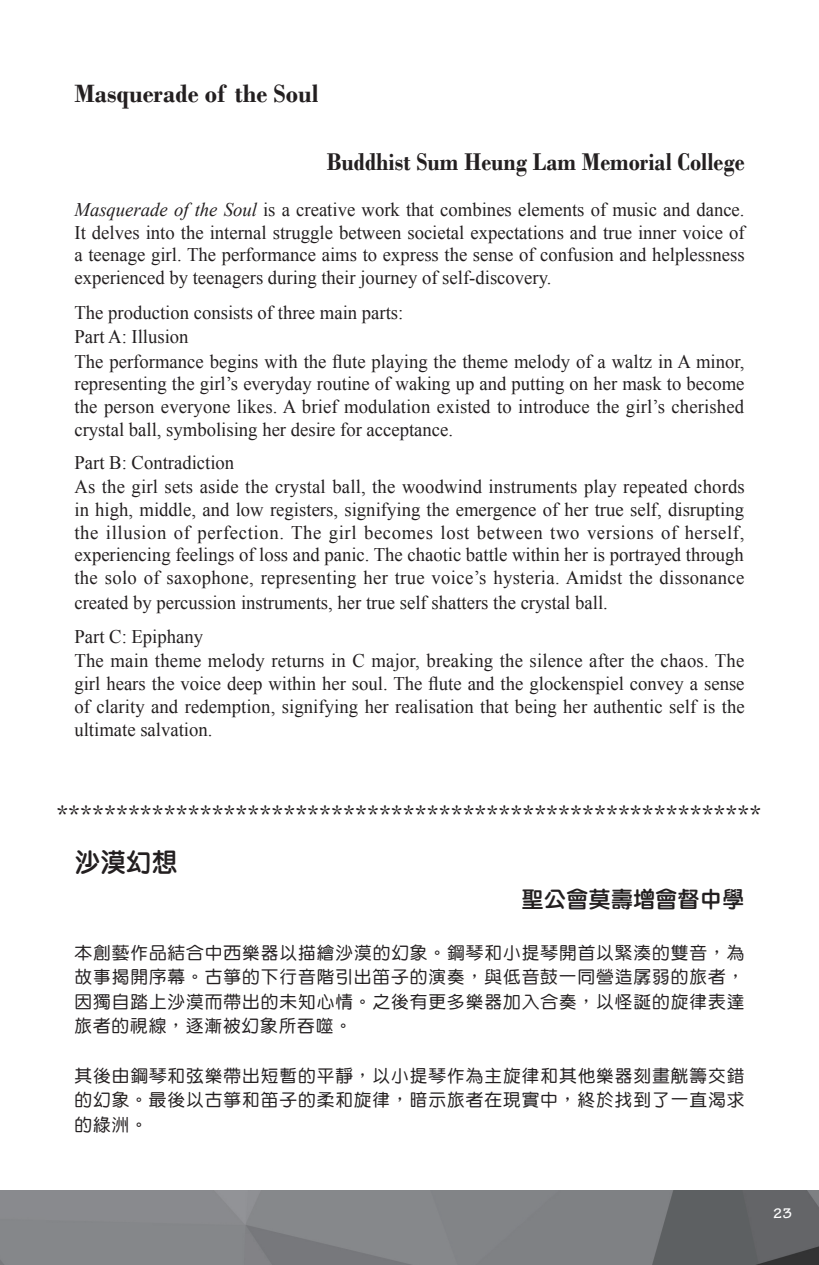
<style>
.page{position:relative;width:819px;height:1265px;background:#fff}
.page>*{position:absolute;margin:0;border:0;box-sizing:border-box;transform-origin:0 0}
.t1{font:700 26.25px "Bodoni";color:#231f20;scale:.96 1}
.t2{font:26.25px "DFN Yuan MXB HK BF";color:#231f20}
.t3{font:700 25.38px "Bodoni";color:#231f20;scale:.9 1}
.t4{font:300 22.75px "Adobe Ming Std";color:#231f20}
.t5{font:22.75px "DFN Yuan MXB HK BF";color:#231f20}
.t6{font:19.25px/22.8px "Times New Roman";color:#231f20;text-align:justify}
.t7{font:17.5px/24.5px "DF Yuan Md HK BF";letter-spacing:.055em;color:#231f20;text-align:justify}
.t8{font:700 14.88px "Tekton Pro";color:#fff}
.s1{font-style:italic}
</style>
<div class="page">
<img style="left:0;top:1190px;width:819px;height:75px">
<h1 class="t1" style="left:74px;top:78px;width:256px">Masquerade of the Soul</h1>
<h2 class="t3" style="left:327px;top:147px;width:465px">Buddhist Sum Heung Lam Memorial College</h2>
<p class="t6" style="left:74px;top:198px;width:671px"><span class="s1">Masquerade of the Soul</span> is a creative work that combines elements of music and dance.<br>It delves into the internal struggle between societal expectations and true inner voice of a teenage girl. The performance aims to express the sense of confusion and helplessness experienced by teenagers during their journey of self-discovery.</p>
<p class="t6" style="left:74px;top:300px;width:671px;line-height:24.5px;text-align:left">The production consists of three main parts:<br>Part A: Illusion<br>The performance begins with the flute playing the theme melody of a waltz in A minor,</p>
<p class="t6" style="left:74px;top:372px;width:671px">representing the girl’s everyday routine of waking up and putting on her mask to become the person everyone likes. A brief modulation existed to introduce the girl’s cherished crystal ball, symbolising her desire for acceptance.</p>
<p class="t6" style="left:74px;top:450px;width:672px;line-height:24.5px">Part B: Contradiction<br>As the girl sets aside the crystal ball, the woodwind instruments play repeated chords</p>
<p class="t6" style="left:74px;top:498px;width:671px">in high, middle, and low registers, signifying the emergence of her true self, disrupting the illusion of perfection. The girl becomes lost between two versions of herself, experiencing feelings of loss and panic. The chaotic battle within her is portrayed through the solo of saxophone, representing her true voice’s hysteria. Amidst the dissonance</p>
<p class="t6" style="left:74px;top:585px;width:535px;line-height:34.5px">created by percussion instruments, her true self shatters the crystal ball.<br>Part C: Epiphany</p>
<p class="t6" style="left:74px;top:649px;width:671px">The main theme melody returns in C major, breaking the silence after the chaos. The girl hears the voice deep within her soul. The flute and the glockenspiel convey a sense of clarity and redemption, signifying her realisation that being her authentic self is the ultimate salvation.</p>
<p class="t4" style="left:57px;top:801px;width:705px">***********************************************************</p>
<h1 class="t2" style="left:74px;top:849px;width:104px">沙漠幻想</h1>
<p class="t5" style="left:521px;top:888px;width:224px">聖公會莫壽增會督中學</p>
<p class="t7" style="left:74px;top:940px;width:671px">本創藝作品結合中西樂器以描繪沙漠的幻象。鋼琴和小提琴開首以緊湊的雙音，為故事揭開序幕。古箏的下行音階引出笛子的演奏，與低音鼓一同營造孱弱的旅者，因獨自踏上沙漠而帶出的未知心情。之後有更多樂器加入合奏，以怪誕的旋律表達旅者的視線，逐漸被幻象所吞噬。</p>
<p class="t7" style="left:74px;top:1063px;width:671px">其後由鋼琴和弦樂帶出短暫的平靜，以小提琴作為主旋律和其他樂器刻畫觥籌交錯的幻象。最後以古箏和笛子的柔和旋律，暗示旅者在現實中，終於找到了一直渴求的綠洲。</p>
<p class="t8" style="left:772px;top:1204px;width:21px">23</p>
</div>
